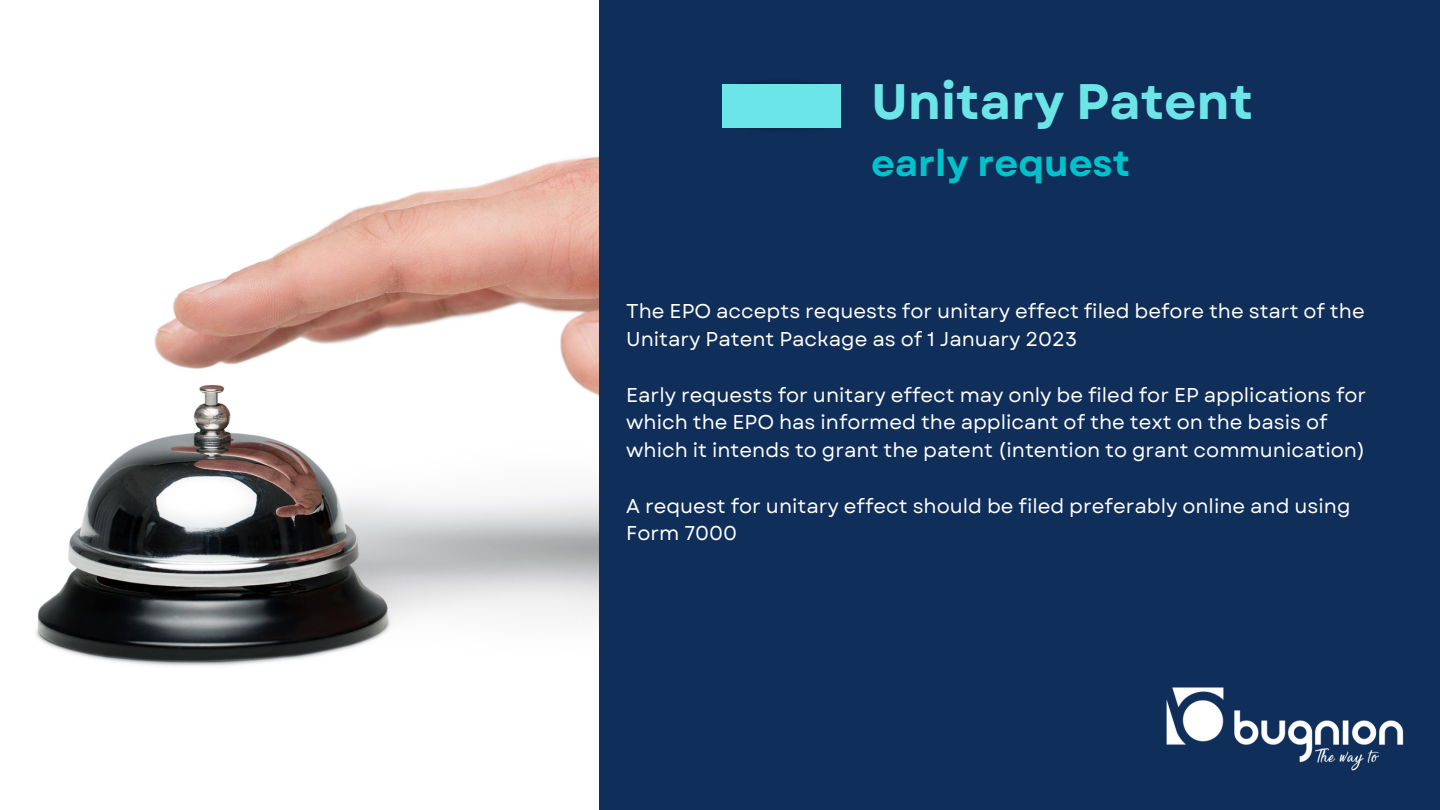
<style>
.page{position:relative;width:1440px;height:810px;background:#0f2e59}
.page>*{position:absolute;margin:0;border:0;box-sizing:border-box;transform-origin:0 0}
.t1{font:700 49.9px "Garet";color:#6ce5e8}
.t2{font:700 36.9px "Garet";color:#00c2cb}
.t3{font:20px/27.8px "Garet";color:#fff}
</style>
<div class="page">
<img style="left:0;top:0;width:598px;height:810px">
<img style="left:722px;top:116px;width:119px;height:14px">
<img style="left:722px;top:81px;width:100px;height:14px">
<div style="left:723px;top:84px;width:118px;height:43px;background:#6ce5e8"></div>
<img style="left:1166px;top:687px;width:238px;height:84px">
<h1 class="t1" style="left:871px;top:65px;width:384px">Unitary Patent</h1>
<h2 class="t2" style="left:871px;top:136px;width:260px">early request</h2>
<p class="t3" style="left:626px;top:298px;width:740px">The EPO accepts requests for unitary effect filed before the start of the<br>Unitary Patent Package as of 1 January 2023</p>
<p class="t3" style="left:626px;top:381px;width:742px">Early requests for unitary effect may only be filed for EP applications for which the EPO has informed the applicant of the text on the basis of which it intends to grant the patent (intention to grant communication)</p>
<p class="t3" style="left:626px;top:492px;width:726px">A request for unitary effect should be filed preferably online and using<br>Form 7000</p>
</div>
